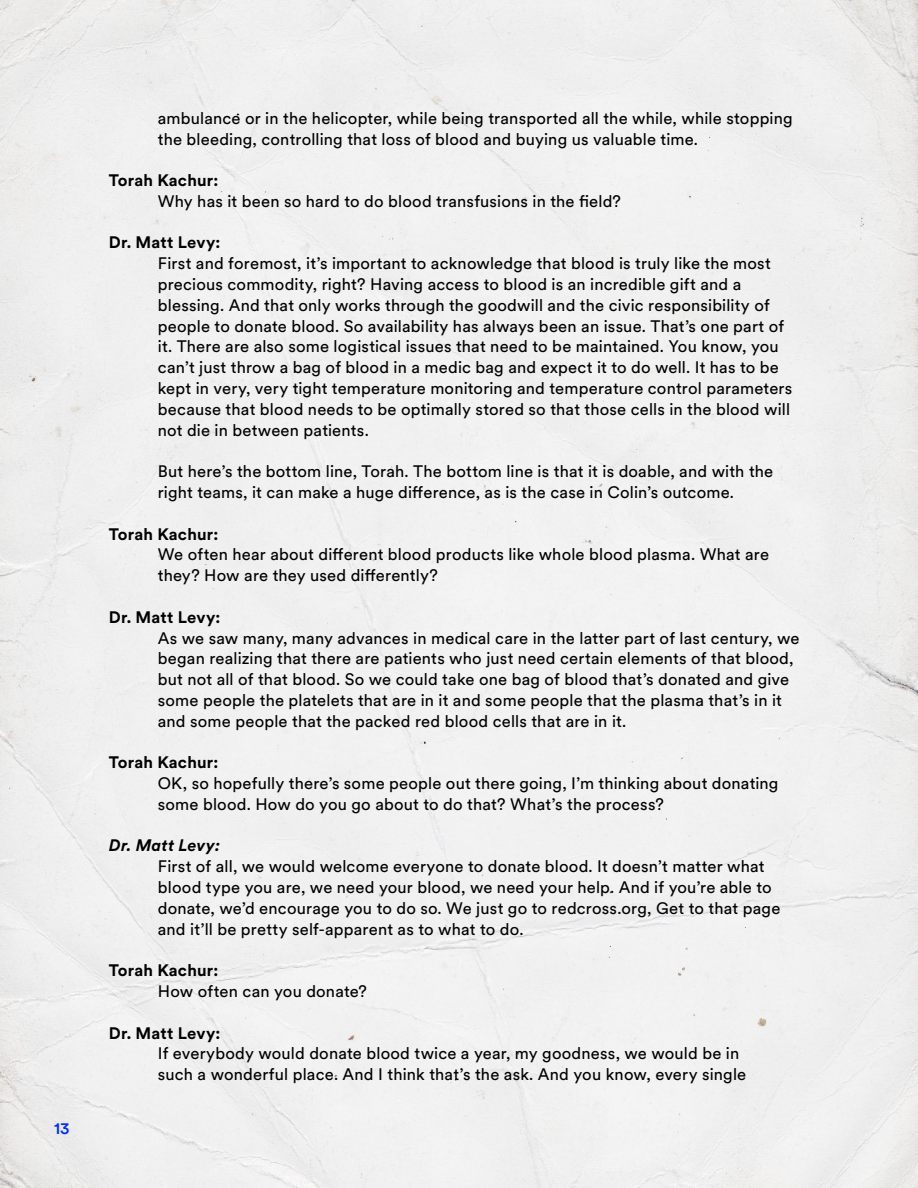
<style>
.page{position:relative;width:918px;height:1188px;background:#f0f0f0}
.page>*{position:absolute;margin:0;border:0;box-sizing:border-box;transform-origin:0 0}
.t1{font:16.5px/20.9px "Circular XX";letter-spacing:.01em;color:#000}
.t2{font:700 16.5px "Circular XX";letter-spacing:.01em;color:#000}
.t3{font:italic 700 16.5px "Circular XX";letter-spacing:.01em;color:#000}
.t4{font:500 16.5px "Circular XX";color:#002eff}
</style>
<div class="page">
<p class="t4" style="left:54px;top:1117px;width:17px">13</p>
<p class="t1" style="left:158px;top:107px;width:636px">ambulance or in the helicopter, while being transported all the while, while stopping the bleeding, controlling that loss of blood and buying us valuable time.</p>
<p class="t2" style="left:109px;top:169px;width:111px">Torah Kachur:</p>
<p class="t1" style="left:158px;top:190px;width:465px">Why has it been so hard to do blood transfusions in the field?</p>
<p class="t2" style="left:109px;top:231px;width:113px">Dr. Matt Levy:</p>
<p class="t1" style="left:158px;top:252px;width:636px">First and foremost, it’s important to acknowledge that blood is truly like the most precious commodity, right? Having access to blood is an incredible gift and a blessing. And that only works through the goodwill and the civic responsibility of people to donate blood. So availability has always been an issue. That’s one part of it. There are also some logistical issues that need to be maintained. You know, you can’t just throw a bag of blood in a medic bag and expect it to do well. It has to be kept in very, very tight temperature monitoring and temperature control parameters because that blood needs to be optimally stored so that those cells in the blood will not die in between patients.</p>
<p class="t1" style="left:158px;top:460px;width:617px">But here’s the bottom line, Torah. The bottom line is that it is doable, and with the right teams, it can make a huge difference, as is the case in Colin’s outcome.</p>
<p class="t2" style="left:109px;top:522px;width:111px">Torah Kachur:</p>
<p class="t1" style="left:158px;top:543px;width:613px">We often hear about different blood products like whole blood plasma. What are they? How are they used differently?</p>
<p class="t2" style="left:109px;top:606px;width:113px">Dr. Matt Levy:</p>
<p class="t1" style="left:158px;top:627px;width:643px">As we saw many, many advances in medical care in the latter part of last century, we began realizing that there are patients who just need certain elements of that blood, but not all of that blood. So we could take one bag of blood that’s donated and give some people the platelets that are in it and some people that the plasma that’s in it and some people that the packed red blood cells that are in it.</p>
<p class="t2" style="left:109px;top:751px;width:111px">Torah Kachur:</p>
<p class="t1" style="left:158px;top:772px;width:622px">OK, so hopefully there’s some people out there going, I’m thinking about donating some blood. How do you go about to do that? What’s the process?</p>
<p class="t3" style="left:109px;top:834px;width:113px">Dr. Matt Levy:</p>
<p class="t1" style="left:158px;top:855px;width:624px">First of all, we would welcome everyone to donate blood. It doesn’t matter what blood type you are, we need your blood, we need your help. And if you’re able to donate, we’d encourage you to do so. We just go to redcross.org, Get to that page and it’ll be pretty self-apparent as to what to do.</p>
<p class="t2" style="left:109px;top:959px;width:111px">Torah Kachur:</p>
<p class="t1" style="left:158px;top:980px;width:211px">How often can you donate?</p>
<p class="t2" style="left:109px;top:1021px;width:113px">Dr. Matt Levy:</p>
<p class="t1" style="left:158px;top:1042px;width:590px">If everybody would donate blood twice a year, my goodness, we would be in such a wonderful place. And I think that’s the ask. And you know, every single</p>
</div>
